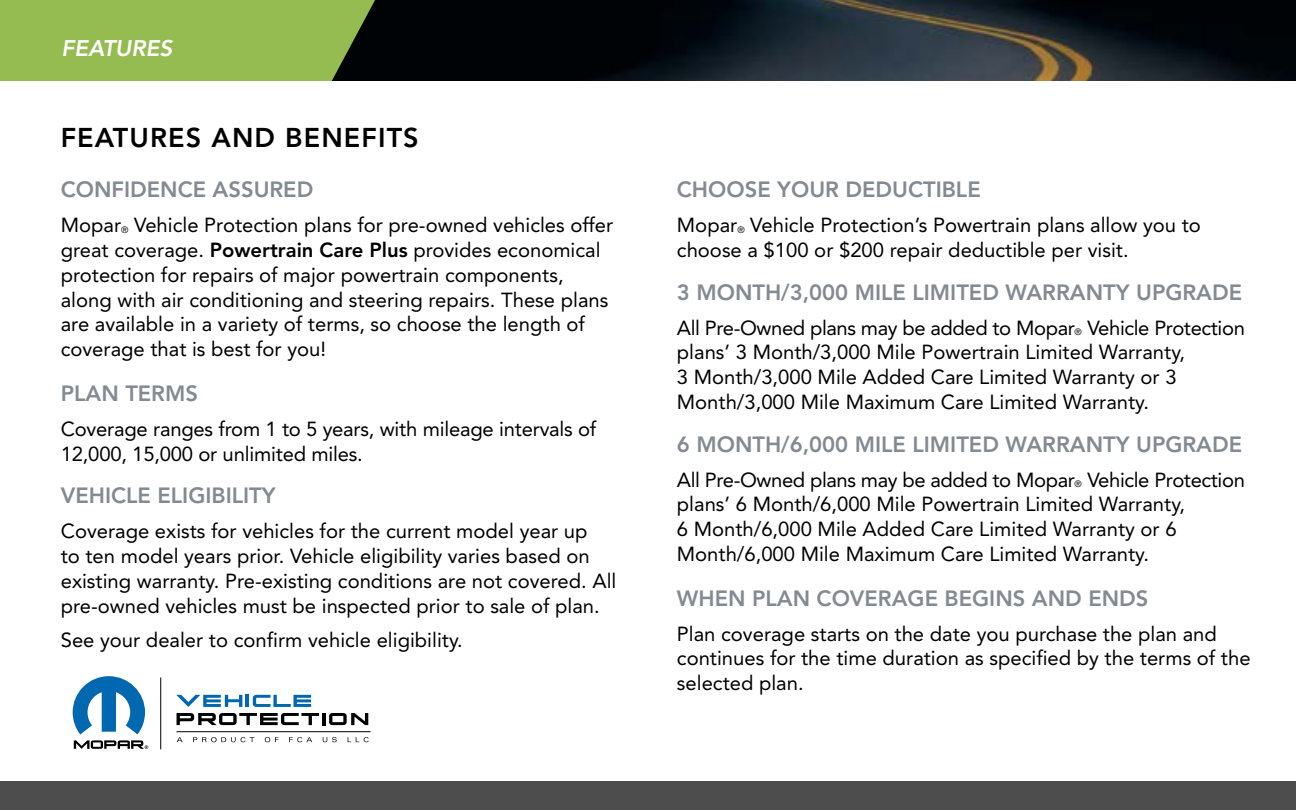
<style>
.page{position:relative;width:1296px;height:810px;background:#fff}
.page>*{position:absolute;margin:0;border:0;box-sizing:border-box;transform-origin:0 0}
.t1{font:800 27px "Avenir LT Std";letter-spacing:.04em;color:#000}
.t2{font:italic 800 22.5px "Avenir LT Std";color:#fff}
.t3{font:800 22.05px "Avenir LT Std";color:#838a91}
.t4{font:20.25px/24.8px "Avenir LT Std";color:#000}
.s1{font-size:9.22px}
.s2{font-weight:800}
</style>
<div class="page">
<img style="left:375px;top:0;width:921px;height:81px">
<div style="left:0;top:781px;width:1296px;height:29px;background:#4d4d4d"></div>
<div style="left:0;top:0;width:375px;height:81px;background:#94bc51"></div>
<hr style="left:160px;top:678px;width:1px;height:71px;background:#000">
<svg style="left:73px;top:676px;width:72px;height:58px"></svg>
<svg style="left:74px;top:740px;width:74px;height:9px"></svg>
<hr style="left:177px;top:731px;width:194px;height:1px;background:#000">
<svg style="left:176px;top:695px;width:135px;height:12px"></svg>
<svg style="left:177px;top:713px;width:191px;height:12px"></svg>
<svg style="left:177px;top:737px;width:6px;height:5px"></svg>
<svg style="left:193px;top:737px;width:62px;height:5px"></svg>
<svg style="left:265px;top:737px;width:14px;height:5px"></svg>
<svg style="left:289px;top:737px;width:23px;height:5px"></svg>
<svg style="left:323px;top:737px;width:14px;height:5px"></svg>
<svg style="left:348px;top:737px;width:21px;height:5px"></svg>
<p class="t2" style="left:62px;top:35px;width:112px">FEATURES</p>
<h1 class="t1" style="left:61px;top:121px;width:360px">FEATURES AND BENEFITS</h1>
<p class="t3" style="left:61px;top:177px;width:254px">CONFIDENCE ASSURED</p>
<p class="t4" style="left:61px;top:213px;width:554px">Mopar<span class="s1">®</span> Vehicle Protection plans for pre-owned vehicles offer great coverage. <span class="s2">Powertrain Care Plus</span> provides economical protection for repairs of major powertrain components, along with air conditioning and steering repairs. These plans are available in a variety of terms, so choose the length of coverage that is best for you!</p>
<p class="t3" style="left:61px;top:380px;width:139px">PLAN TERMS</p>
<p class="t4" style="left:61px;top:417px;width:537px">Coverage ranges from 1 to 5 years, with mileage intervals of<br>12,000, 15,000 or unlimited miles.</p>
<p class="t3" style="left:61px;top:483px;width:216px">VEHICLE ELIGIBILITY</p>
<p class="t4" style="left:61px;top:519px;width:557px">Coverage exists for vehicles for the current model year up<br>to ten model years prior. Vehicle eligibility varies based on existing warranty. Pre-existing conditions are not covered. All pre-owned vehicles must be inspected prior to sale of plan.</p>
<p class="t4" style="left:61px;top:628px;width:404px">See your dealer to confirm vehicle eligibility.</p>
<p class="t3" style="left:677px;top:177px;width:305px">CHOOSE YOUR DEDUCTIBLE</p>
<p class="t4" style="left:677px;top:213px;width:526px">Mopar<span class="s1">®</span> Vehicle Protection’s Powertrain plans allow you to choose a $100 or $200 repair deductible per visit.</p>
<p class="t3" style="left:677px;top:279px;width:567px">3 MONTH/3,000 MILE LIMITED WARRANTY UPGRADE</p>
<p class="t4" style="left:677px;top:315px;width:570px">All Pre-Owned plans may be added to Mopar<span class="s1">®</span> Vehicle Protection plans’ 3 Month/3,000 Mile Powertrain Limited Warranty,<br>3 Month/3,000 Mile Added Care Limited Warranty or 3<br>Month/3,000 Mile Maximum Care Limited Warranty.</p>
<p class="t3" style="left:677px;top:431px;width:567px">6 MONTH/6,000 MILE LIMITED WARRANTY UPGRADE</p>
<p class="t4" style="left:677px;top:467px;width:570px">All Pre-Owned plans may be added to Mopar<span class="s1">®</span> Vehicle Protection plans’ 6 Month/6,000 Mile Powertrain Limited Warranty,<br>6 Month/6,000 Mile Added Care Limited Warranty or 6<br>Month/6,000 Mile Maximum Care Limited Warranty.</p>
<p class="t3" style="left:677px;top:585px;width:473px">WHEN PLAN COVERAGE BEGINS AND ENDS</p>
<p class="t4" style="left:677px;top:621px;width:575px">Plan coverage starts on the date you purchase the plan and continues for the time duration as specified by the terms of the selected plan.</p>
</div>
